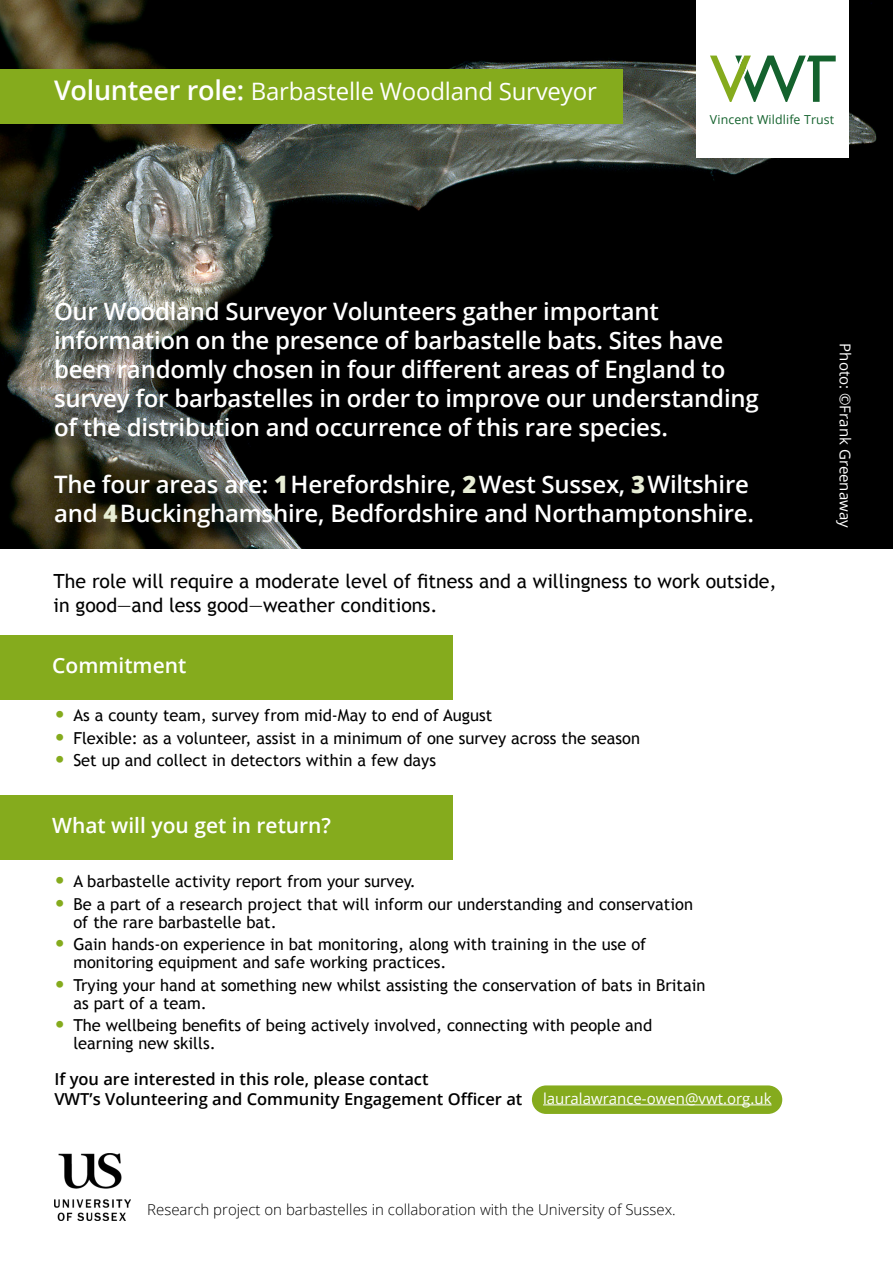
<style>
.page{position:relative;width:893px;height:1263px;background:#fff}
.page>*{position:absolute;margin:0;border:0;box-sizing:border-box;transform-origin:0 0}
.t1{font:600 24px/28.8px "Open Sans";letter-spacing:-.01em;color:#fff}
.t2{font:24px "Open Sans";letter-spacing:-.01em;color:#fff}
.t3{font:600 21px "Open Sans";color:#fff}
.t4{font:19.5px/24px "Trebuchet MS";color:#000}
.t5{font:16.5px/18px "Trebuchet MS";color:#000}
.t6{font:600 16.5px/19.5px "Open Sans";color:#000}
.t7{font:300 15px "Open Sans";color:#000}
.t8{font:15px "Open Sans";color:#fff}
.t9{font:12.3px "Open Sans";letter-spacing:.01em;color:#14622d}
.s1{font-weight:600;font-size:27px}
.s2{font-weight:800;color:#e7edd5}
.s3{font-size:24px;color:#85ab1d}
</style>
<div class="page">
<img style="left:0;top:0;width:893px;height:549px">
<div style="left:0;top:69px;width:622px;height:55px;background:#85ab1d"></div>
<div style="left:0;top:636px;width:452px;height:64px;background:#85ab1d"></div>
<div style="left:0;top:795px;width:452px;height:64px;background:#85ab1d"></div>
<div style="left:57px;top:305px;width:720px;height:241px;background:#000;opacity:.75"></div>
<div style="left:696px;top:0;width:153px;height:157px;background:#fff"></div>
<svg style="left:710px;top:55px;width:126px;height:47px"></svg>
<div style="left:532px;top:1085px;width:250px;height:29px;background:#85ab1d;border-radius:14px"></div>
<hr style="left:543px;top:1104px;width:228px;height:1px;background:#fff">
<img style="left:54px;top:1153px;width:77px;height:67px">
<h1 class="t2" style="left:54px;top:75px;width:544px"><span class="s1">Volunteer role:</span> Barbastelle Woodland Surveyor</h1>
<p class="t9" style="left:710px;top:111px;width:126px">Vincent Wildlife Trust</p>
<p class="t1" style="left:54px;top:297px;width:706px">Our Woodland Surveyor Volunteers gather important information on the presence of barbastelle bats. Sites have been randomly chosen in four different areas of England to survey for barbastelles in order to improve our understanding of the distribution and occurrence of this rare species.</p>
<h1 class="t1" style="left:54px;top:469px;width:702px">The four areas are: <span class="s2">1</span>Herefordshire, <span class="s2">2</span>West Sussex, <span class="s2">3</span>Wiltshire and <span class="s2">4</span>Buckinghamshire, Bedfordshire and Northamptonshire.</h1>
<p class="t4" style="left:54px;top:570px;width:725px">The role will require a moderate level of fitness and a willingness to work outside, in good—and less good—weather conditions.</p>
<p class="t3" style="left:52px;top:651px;width:136px">Commitment</p>
<p class="t5" style="left:54px;top:707px;width:440px"><span class="s3">•</span> As a county team, survey from mid-May to end of August</p>
<p class="t5" style="left:54px;top:729px;width:588px"><span class="s3">•</span> Flexible: as a volunteer, assist in a minimum of one survey across the season</p>
<p class="t5" style="left:54px;top:752px;width:384px"><span class="s3">•</span> Set up and collect in detectors within a few days</p>
<p class="t3" style="left:52px;top:811px;width:280px">What will you get in return?</p>
<p class="t5" style="left:54px;top:873px;width:364px"><span class="s3">•</span> A barbastelle activity report from your survey.</p>
<p class="t5" style="left:73px;top:895px;width:621px;text-indent:-20px"><span class="s3">•</span> Be a part of a research project that will inform our understanding and conservation of the rare barbastelle bat.</p>
<p class="t5" style="left:73px;top:936px;width:574px;text-indent:-20px"><span class="s3">•</span> Gain hands-on experience in bat monitoring, along with training in the use of monitoring equipment and safe working practices.</p>
<p class="t5" style="left:73px;top:976px;width:634px;text-indent:-20px"><span class="s3">•</span> Trying your hand at something new whilst assisting the conservation of bats in Britain as part of a team.</p>
<p class="t5" style="left:73px;top:1017px;width:580px;text-indent:-20px"><span class="s3">•</span> The wellbeing benefits of being actively involved, connecting with people and learning new skills.</p>
<p class="t6" style="left:54px;top:1069px;width:469px">If you are interested in this role, please contact<br>VWT’s Volunteering and Community Engagement Officer at</p>
<p class="t8" style="left:543px;top:1088px;width:230px">lauralawrance-owen@vwt.org.uk</p>
<p class="t7" style="left:147px;top:1200px;width:530px">Research project on barbastelles in collaboration with the University of Sussex.</p>
<p class="t8" style="left:856px;top:343px;width:186px;rotate:90deg">Photo: ©Frank Greenaway</p>
</div>
